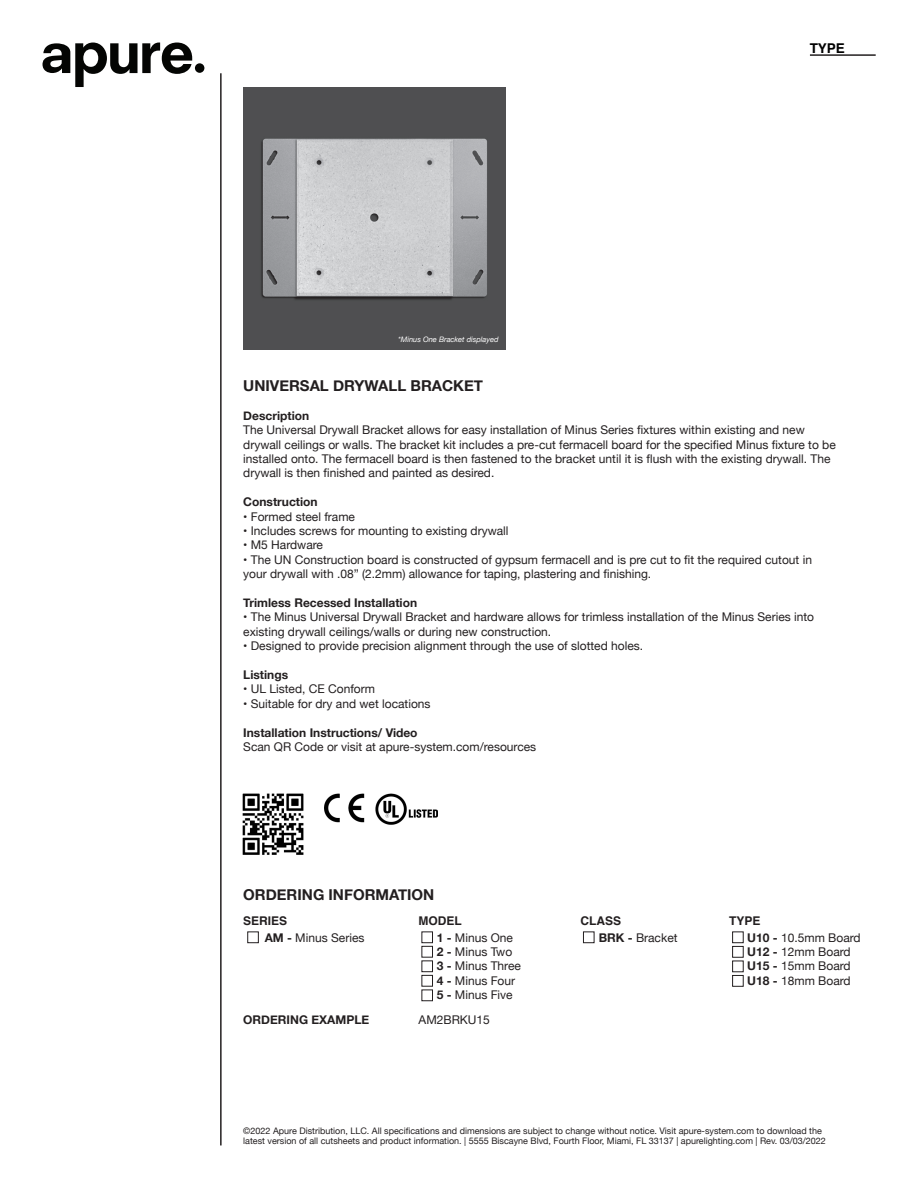
<style>
.page{position:relative;width:918px;height:1188px;background:#fff}
.page>*{position:absolute;margin:0;border:0;box-sizing:border-box;transform-origin:0 0}
.t1{font:700 15px "Helvetica Neue";color:#231f20}
.t2{font:700 13.5px "Helvetica";color:#000}
.t3{font:12px/14.4px "Helvetica Neue";color:#231f20}
.t4{font:700 12px "Helvetica Neue";color:#231f20}
.t5{font:700 12px "Helvetica";color:#231f20}
.t6{font:9px "Helvetica Neue";color:#231f20}
.t7{font:italic 7.5px "Helvetica Neue";color:#fff}
.s1{font-weight:700}
</style>
<div class="page">
<img style="left:242px;top:793px;width:62px;height:62px">
<div style="left:247px;top:932px;width:12px;height:11px;border:1px solid #231f20"></div>
<div style="left:422px;top:932px;width:11px;height:11px;border:1px solid #231f20"></div>
<div style="left:583px;top:932px;width:11px;height:11px;border:1px solid #231f20"></div>
<div style="left:732px;top:932px;width:12px;height:11px;border:1px solid #231f20"></div>
<div style="left:195px;top:63px;width:9px;height:10px;background:#040503;border-radius:50%"></div>
<svg style="left:43px;top:43px;width:149px;height:44px"></svg>
<hr style="left:220px;top:73px;width:2px;height:1072px;background:#231f20">
<img style="left:325px;top:793px;width:112px;height:32px">
<hr style="left:810px;top:54px;width:66px;height:2px;background:#231f20">
<div style="left:422px;top:946px;width:11px;height:12px;border:1px solid #231f20"></div>
<div style="left:422px;top:960px;width:11px;height:12px;border:1px solid #231f20"></div>
<div style="left:422px;top:975px;width:11px;height:12px;border:1px solid #231f20"></div>
<div style="left:732px;top:946px;width:12px;height:12px;border:1px solid #231f20"></div>
<div style="left:732px;top:961px;width:12px;height:11px;border:1px solid #231f20"></div>
<div style="left:732px;top:975px;width:12px;height:12px;border:1px solid #231f20"></div>
<img style="left:243px;top:88px;width:263px;height:262px">
<div style="left:421px;top:990px;width:12px;height:11px;border:1px solid #231f20"></div>
<p class="t7" style="left:398px;top:334px;width:102px">*Minus One Bracket displayed</p>
<p class="t2" style="left:810px;top:37px;width:37px">TYPE</p>
<p class="t1" style="left:243px;top:374px;width:241px">UNIVERSAL DRYWALL BRACKET</p>
<p class="t4" style="left:243px;top:406px;width:67px">Description</p>
<p class="t3" style="left:243px;top:423px;width:563px">The Universal Drywall Bracket allows for easy installation of Minus Series fixtures within existing and new</p>
<p class="t3" style="left:243px;top:438px;width:594px">drywall ceilings or walls. The bracket kit includes a pre-cut fermacell board for the specified Minus fixture to be installed onto. The fermacell board is then fastened to the bracket until it is flush with the existing drywall. The drywall is then finished and painted as desired.</p>
<p class="t4" style="left:243px;top:492px;width:76px">Construction</p>
<p class="t3" style="left:243px;top:510px;width:113px">• Formed steel frame</p>
<p class="t3" style="left:243px;top:524px;width:267px">• Includes screws for mounting to existing drywall</p>
<p class="t3" style="left:243px;top:539px;width:81px">• M5 Hardware</p>
<p class="t3" style="left:243px;top:553px;width:570px">• The UN Construction board is constructed of gypsum fermacell and is pre cut to fit the required cutout in your drywall with .08” (2.2mm) allowance for taping, plastering and finishing.</p>
<p class="t4" style="left:243px;top:593px;width:175px">Trimless Recessed Installation</p>
<p class="t3" style="left:243px;top:611px;width:572px">• The Minus Universal Drywall Bracket and hardware allows for trimless installation of the Minus Series into existing drywall ceilings/walls or during new construction.</p>
<p class="t3" style="left:243px;top:639px;width:401px">• Designed to provide precision alignment through the use of slotted holes.</p>
<p class="t4" style="left:243px;top:665px;width:46px">Listings</p>
<p class="t3" style="left:243px;top:683px;width:133px">• UL Listed, CE Conform</p>
<p class="t3" style="left:243px;top:697px;width:189px">• Suitable for dry and wet locations</p>
<p class="t4" style="left:243px;top:723px;width:176px">Installation Instructions/ Video</p>
<p class="t3" style="left:243px;top:740px;width:294px">Scan QR Code or visit at apure-system.com/resources</p>
<p class="t1" style="left:243px;top:883px;width:193px">ORDERING INFORMATION</p>
<p class="t5" style="left:243px;top:911px;width:46px">SERIES</p>
<p class="t5" style="left:419px;top:911px;width:45px">MODEL</p>
<p class="t5" style="left:581px;top:911px;width:42px">CLASS</p>
<p class="t5" style="left:729px;top:911px;width:33px">TYPE</p>
<p class="t3" style="left:265px;top:931px;width:101px"><span class="s1">AM -</span> Minus Series</p>
<p class="t3" style="left:437px;top:931px;width:78px"><span class="s1">1 -</span> Minus One</p>
<p class="t3" style="left:599px;top:931px;width:80px"><span class="s1">BRK -</span> Bracket</p>
<p class="t3" style="left:747px;top:931px;width:115px"><span class="s1">U10 -</span> 10.5mm Board</p>
<p class="t3" style="left:437px;top:945px;width:77px"><span class="s1">2 -</span> Minus Two</p>
<p class="t3" style="left:747px;top:945px;width:105px"><span class="s1">U12 -</span> 12mm Board</p>
<p class="t3" style="left:437px;top:960px;width:86px"><span class="s1">3 -</span> Minus Three</p>
<p class="t3" style="left:747px;top:960px;width:105px"><span class="s1">U15 -</span> 15mm Board</p>
<p class="t3" style="left:437px;top:974px;width:80px"><span class="s1">4 -</span> Minus Four</p>
<p class="t3" style="left:747px;top:974px;width:105px"><span class="s1">U18 -</span> 18mm Board</p>
<p class="t3" style="left:437px;top:988px;width:78px"><span class="s1">5 -</span> Minus Five</p>
<p class="t4" style="left:243px;top:1010px;width:127px">ORDERING EXAMPLE</p>
<p class="t3" style="left:419px;top:1013px;width:73px">AM2BRKU15</p>
<p class="t6" style="left:243px;top:1124px;width:580px">©2022 Apure Distribution, LLC. All specifications and dimensions are subject to change without notice. Visit apure-system.com to download the</p>
<p class="t6" style="left:243px;top:1135px;width:584px">latest version of all cutsheets and product information. | 5555 Biscayne Blvd, Fourth Floor, Miami, FL 33137 | apurelighting.com | Rev. 03/03/2022</p>
</div>
